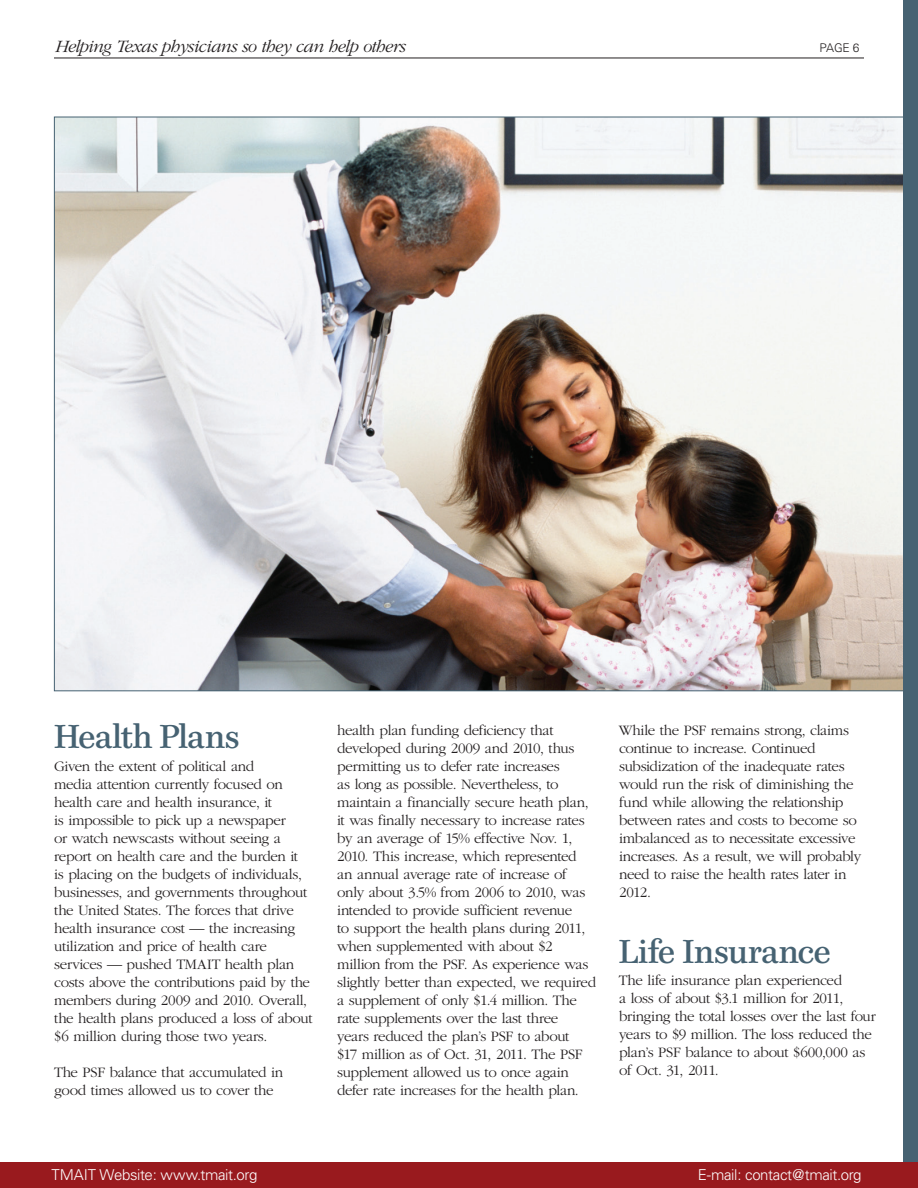
<style>
.page{position:relative;width:918px;height:1188px;background:#fff}
.page>*{position:absolute;margin:0;border:0;box-sizing:border-box;transform-origin:0 0}
.t1{font:33px "Paperback 12";letter-spacing:-.015em;color:#466272}
.t2{font:italic 300 18px "Garamond";letter-spacing:-.03em;color:#231f20}
.t3{font:300 15px/18px "Garamond";letter-spacing:-.025em;color:#231f20}
.t4{font:300 15px "Univers";letter-spacing:-.025em;color:#fff}
.t5{font:300 12px "Univers";color:#231f20}
</style>
<div class="page">
<img style="left:54px;top:117px;width:850px;height:574px">
<div style="left:904px;top:0;width:14px;height:1188px;background:#466272"></div>
<hr style="left:54px;top:58px;width:810px;height:1px;background:#231f20">
<div style="left:0;top:1162px;width:918px;height:26px;background:#991a1e"></div>
<p class="t2" style="left:56px;top:37px;width:352px">Helping Texas physicians so they can help others</p>
<p class="t5" style="left:820px;top:40px;width:41px">page 6</p>
<h1 class="t1" style="left:54px;top:717px;width:187px">Health Plans</h1>
<p class="t3" style="left:54px;top:757px;width:260px">Given the extent of political and<br>media attention currently focused on health care and health insurance, it<br>is impossible to pick up a newspaper<br>or watch newscasts without seeing a report on health care and the burden it<br>is placing on the budgets of individuals, businesses, and governments throughout the United States. The forces that drive health insurance cost — the increasing utilization and price of health care services — pushed TMAIT health plan costs above the contributions paid by the members during 2009 and 2010. Overall, the health plans produced a loss of about $6 million during those two years.</p>
<p class="t3" style="left:54px;top:1063px;width:231px">The PSF balance that accumulated in good times allowed us to cover the</p>
<p class="t3" style="left:337px;top:721px;width:260px">health plan funding deficiency that developed during 2009 and 2010, thus permitting us to defer rate increases<br>as long as possible. Nevertheless, to maintain a financially secure heath plan, it was finally necessary to increase rates by an average of 15% effective Nov. 1, 2010. This increase, which represented<br>an annual average rate of increase of only about 3.5% from 2006 to 2010, was intended to provide sufficient revenue<br>to support the health plans during 2011, when supplemented with about $2 million from the PSF. As experience was slightly better than expected, we required a supplement of only $1.4 million. The rate supplements over the last three<br>years reduced the plan’s PSF to about<br>$17 million as of Oct. 31, 2011. The PSF supplement allowed us to once again defer rate increases for the health plan.</p>
<p class="t3" style="left:619px;top:721px;width:244px">While the PSF remains strong, claims continue to increase. Continued subsidization of the inadequate rates would run the risk of diminishing the fund while allowing the relationship between rates and costs to become so imbalanced as to necessitate excessive increases. As a result, we will probably need to raise the health rates later in 2012.</p>
<h1 class="t1" style="left:619px;top:931px;width:214px">Life Insurance</h1>
<p class="t3" style="left:619px;top:972px;width:259px">The life insurance plan experienced<br>a loss of about $3.1 million for 2011, bringing the total losses over the last four years to $9 million. The loss reduced the plan’s PSF balance to about $600,000 as of Oct. 31, 2011.</p>
<p class="t4" style="left:52px;top:1165px;width:207px">TMAIT Website: www.tmait.org</p>
<p class="t4" style="left:698px;top:1165px;width:165px">E-mail: contact@tmait.org</p>
</div>
